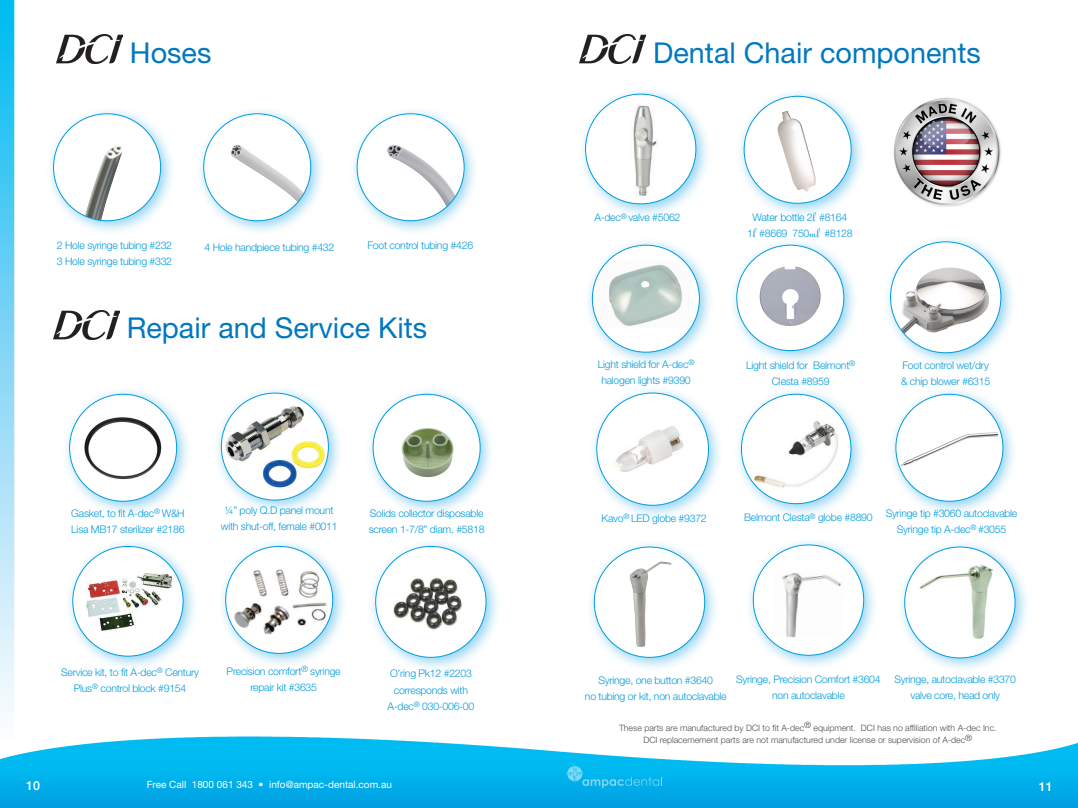
<style>
.page{position:relative;width:1078px;height:808px;background:#fff}
.page>*{position:absolute;margin:0;border:0;box-sizing:border-box;transform-origin:0 0}
.Headline_BIGGER{font:28.75px "Helvetica Neue LT Pro";color:#0078c0}
.t1{font:500 12.5px "Helvetica Neue LT Pro";color:#fff}
.Subheadline_Smaller_2{font:300 10.5px/16.5px "Helvetica Neue LT Pro";letter-spacing:-.025em;color:#009bde;text-align:center}
.Subheadline_Smaller_2-2{font:10px "Helvetica Neue LT Pro";color:#fff}
.t2{font:300 8.75px "Helvetica Neue LT Pro";color:#4a4d50}
.s1{font-family:"French Script";font-weight:400;font-size:15px}
</style>
<div class="page">
<img style="left:0;top:736px;width:1077px;height:72px">
<svg style="left:564px;top:764px;width:97px;height:24px;background:#14b9ee"></svg>
<div style="left:584px;top:237px;width:131px;height:131px;background:#009bde;opacity:.44"></div>
<div style="left:592px;top:245px;width:107px;height:107px;background:#fff;border-radius:50%"></div>
<img style="left:592px;top:261px;width:98px;height:67px">
<div style="left:887px;top:386px;width:131px;height:131px;background:#009bde;opacity:.44"></div>
<div style="left:895px;top:394px;width:107px;height:107px;background:#fff;border-radius:50%"></div>
<img style="left:579px;top:35px;width:66px;height:29px">
<div style="left:586px;top:539px;width:134px;height:134px;background:#009bde;opacity:.44"></div>
<div style="left:594px;top:547px;width:110px;height:110px;background:#fff;border-radius:50%"></div>
<div style="left:744px;top:537px;width:134px;height:134px;background:#009bde;opacity:.44"></div>
<div style="left:753px;top:545px;width:110px;height:110px;background:#fff;border-radius:50%"></div>
<div style="left:577px;top:86px;width:134px;height:133px;background:#009bde;opacity:.44"></div>
<div style="left:585px;top:94px;width:110px;height:110px;background:#fff;border-radius:50%"></div>
<div style="left:728px;top:237px;width:131px;height:129px;background:#009bde;opacity:.44"></div>
<div style="left:736px;top:245px;width:107px;height:106px;background:#fff;border-radius:50%"></div>
<div style="left:735px;top:88px;width:131px;height:131px;background:#009bde;opacity:.44"></div>
<div style="left:744px;top:96px;width:107px;height:107px;background:#fff;border-radius:50%"></div>
<img style="left:759px;top:266px;width:62px;height:60px">
<img style="left:629px;top:561px;width:42px;height:86px">
<img style="left:782px;top:573px;width:60px;height:64px">
<div style="left:896px;top:539px;width:134px;height:135px;background:#009bde;opacity:.44"></div>
<div style="left:904px;top:547px;width:110px;height:111px;background:#fff;border-radius:50%"></div>
<img style="left:913px;top:560px;width:80px;height:81px">
<div style="left:61px;top:386px;width:131px;height:131px;background:#009bde;opacity:.44"></div>
<div style="left:70px;top:394px;width:107px;height:107px;background:#fff;border-radius:50%"></div>
<img style="left:81px;top:406px;width:84px;height:83px">
<div style="left:365px;top:386px;width:130px;height:131px;background:#009bde;opacity:.44"></div>
<div style="left:373px;top:394px;width:107px;height:107px;background:#fff;border-radius:50%"></div>
<img style="left:373px;top:413px;width:107px;height:69px">
<div style="left:217px;top:538px;width:131px;height:131px;background:#009bde;opacity:.44"></div>
<div style="left:225px;top:546px;width:107px;height:107px;background:#fff;border-radius:50%"></div>
<img style="left:226px;top:560px;width:106px;height:77px">
<div style="left:367px;top:538px;width:134px;height:135px;background:#009bde;opacity:.44"></div>
<img style="left:375px;top:546px;width:111px;height:111px;border-radius:55px">
<div style="left:882px;top:233px;width:134px;height:135px;background:#009bde;opacity:.44"></div>
<div style="left:890px;top:242px;width:110px;height:111px;background:#fff;border-radius:50%"></div>
<img style="left:900px;top:267px;width:89px;height:67px">
<div style="left:213px;top:385px;width:131px;height:131px;background:#009bde;opacity:.44"></div>
<img style="left:221px;top:393px;width:107px;height:107px;border-radius:53px">
<img style="left:56px;top:35px;width:66px;height:29px">
<div style="left:64px;top:538px;width:135px;height:134px;background:#009bde;opacity:.44"></div>
<div style="left:73px;top:546px;width:110px;height:110px;background:#fff;border-radius:50%"></div>
<img style="left:86px;top:570px;width:88px;height:61px">
<img style="left:893px;top:98px;width:108px;height:109px">
<div style="left:733px;top:386px;width:133px;height:133px;background:#009bde;opacity:.44"></div>
<div style="left:741px;top:394px;width:109px;height:110px;background:#fff;border-radius:50%"></div>
<img style="left:749px;top:407px;width:93px;height:94px">
<div style="left:588px;top:385px;width:135px;height:136px;background:#009bde;opacity:.44"></div>
<img style="left:596px;top:393px;width:112px;height:112px;border-radius:56px">
<svg style="left:0;top:0;width:14px;height:743px;background:#84d9f7"></svg>
<img style="left:53px;top:310px;width:66px;height:29px">
<img style="left:777px;top:111px;width:38px;height:81px">
<img style="left:633px;top:105px;width:24px;height:92px">
<img style="left:899px;top:432px;width:98px;height:34px">
<div style="left:45px;top:105px;width:131px;height:131px;background:#009bde;opacity:.44"></div>
<div style="left:54px;top:114px;width:107px;height:107px;background:#fff;border-radius:50%"></div>
<img style="left:85px;top:145px;width:40px;height:75px">
<div style="left:348px;top:105px;width:131px;height:131px;background:#009bde;opacity:.44"></div>
<div style="left:357px;top:114px;width:107px;height:107px;background:#fff;border-radius:50%"></div>
<img style="left:387px;top:145px;width:68px;height:62px">
<div style="left:195px;top:105px;width:131px;height:131px;background:#009bde;opacity:.44"></div>
<div style="left:204px;top:114px;width:107px;height:107px;background:#fff;border-radius:50%"></div>
<img style="left:231px;top:145px;width:73px;height:57px">
<p class="Headline_BIGGER" style="left:130px;top:35px;width:83px">Hoses</p>
<p class="Subheadline_Smaller_2" style="left:57px;top:237px;width:117px">2 Hole syringe tubing #232</p>
<p class="Subheadline_Smaller_2" style="left:57px;top:253px;width:117px">3 Hole syringe tubing #332</p>
<p class="Subheadline_Smaller_2" style="left:204px;top:239px;width:131px">4 Hole handpiece tubing #432</p>
<p class="Subheadline_Smaller_2" style="left:367px;top:237px;width:107px">Foot control tubing #426</p>
<p class="Headline_BIGGER" style="left:127px;top:310px;width:302px">Repair and Service Kits</p>
<p class="Subheadline_Smaller_2" style="left:71px;top:505px;width:115px">Gasket, to fit A-dec<sup>®</sup> W&amp;H</p>
<p class="Subheadline_Smaller_2" style="left:71px;top:521px;width:115px">Lisa MB17 sterilizer #2186</p>
<p class="Subheadline_Smaller_2" style="left:225px;top:502px;width:110px">¼” poly Q.D panel mount</p>
<p class="Subheadline_Smaller_2" style="left:221px;top:518px;width:118px">with shut-off, female #0011</p>
<p class="Subheadline_Smaller_2" style="left:370px;top:505px;width:115px">Solids collector disposable</p>
<p class="Subheadline_Smaller_2" style="left:368px;top:521px;width:117px">screen 1-7/8” diam. #5818</p>
<p class="Subheadline_Smaller_2" style="left:61px;top:663px;width:139px">Service kit, to fit A-dec<sup>®</sup> Century</p>
<p class="Subheadline_Smaller_2" style="left:74px;top:679px;width:114px">Plus<sup>®</sup> control block #9154</p>
<p class="Subheadline_Smaller_2" style="left:226px;top:662px;width:116px">Precision comfort<sup>®</sup> syringe</p>
<p class="Subheadline_Smaller_2" style="left:250px;top:678px;width:68px">repair kit #3635</p>
<p class="Subheadline_Smaller_2" style="left:390px;top:665px;width:83px">O’ring Pk12 #2203</p>
<p class="Subheadline_Smaller_2" style="left:394px;top:681px;width:76px">corresponds with</p>
<p class="Subheadline_Smaller_2" style="left:387px;top:697px;width:88px">A-dec<sup>®</sup> 030-006-00</p>
<p class="Headline_BIGGER" style="left:653px;top:35px;width:329px">Dental Chair components</p>
<p class="Subheadline_Smaller_2" style="left:594px;top:209px;width:87px">A-dec<sup>®</sup> valve #5062</p>
<p class="Subheadline_Smaller_2" style="left:752px;top:209px;width:96px">Water bottle 2<span class="s1">l</span> #8164</p>
<p class="Subheadline_Smaller_2" style="left:747px;top:225px;width:107px">1<span class="s1">l</span> #8669 750<span class="s1">ml</span> #8128</p>
<p class="Subheadline_Smaller_2" style="left:597px;top:356px;width:98px">Light shield for A-dec<sup>® </sup>halogen lights #9390</p>
<p class="Subheadline_Smaller_2" style="left:746px;top:357px;width:110px">Light shield for Belmont<sup>®<br></sup>Clesta #8959</p>
<p class="Subheadline_Smaller_2" style="left:902px;top:357px;width:88px">Foot control wet/dry</p>
<p class="Subheadline_Smaller_2" style="left:900px;top:373px;width:91px">&amp; chip blower #6315</p>
<p class="Subheadline_Smaller_2" style="left:601px;top:509px;width:107px">Kavo<sup>®</sup> LED globe #9372</p>
<p class="Subheadline_Smaller_2" style="left:744px;top:509px;width:130px">Belmont Clesta<sup>®</sup> globe #8890</p>
<p class="Subheadline_Smaller_2" style="left:885px;top:505px;width:133px">Syringe tip #3060 autoclavable</p>
<p class="Subheadline_Smaller_2" style="left:896px;top:521px;width:111px">Syringe tip A-dec<sup>®</sup> #3055</p>
<p class="Subheadline_Smaller_2" style="left:598px;top:672px;width:116px">Syringe, one button #3640</p>
<p class="Subheadline_Smaller_2" style="left:585px;top:688px;width:143px">no tubing or kit, non autoclavable</p>
<p class="Subheadline_Smaller_2" style="left:736px;top:671px;width:146px">Syringe, Precision Comfort #3604</p>
<p class="Subheadline_Smaller_2" style="left:772px;top:687px;width:74px">non autoclavable</p>
<p class="Subheadline_Smaller_2" style="left:894px;top:671px;width:123px">Syringe, autoclavable #3370</p>
<p class="Subheadline_Smaller_2" style="left:910px;top:687px;width:91px">valve core, head only</p>
<p class="t2" style="left:619px;top:722px;width:379px">These parts are manufactured by DCI to fit A-dec® equipment. DCI has no affiliation with A-dec Inc.</p>
<p class="t2" style="left:643px;top:735px;width:330px">DCI replacemement parts are not manufactured under license or supervision of A-dec®</p>
<p class="Subheadline_Smaller_2-2" style="left:147px;top:778px;width:246px">Free Call 1800 061 343 • info@ampac-dental.com.au</p>
<p class="t1" style="left:26px;top:778px;width:15px">10</p>
<p class="t1" style="left:1038px;top:779px;width:15px">11</p>
</div>
